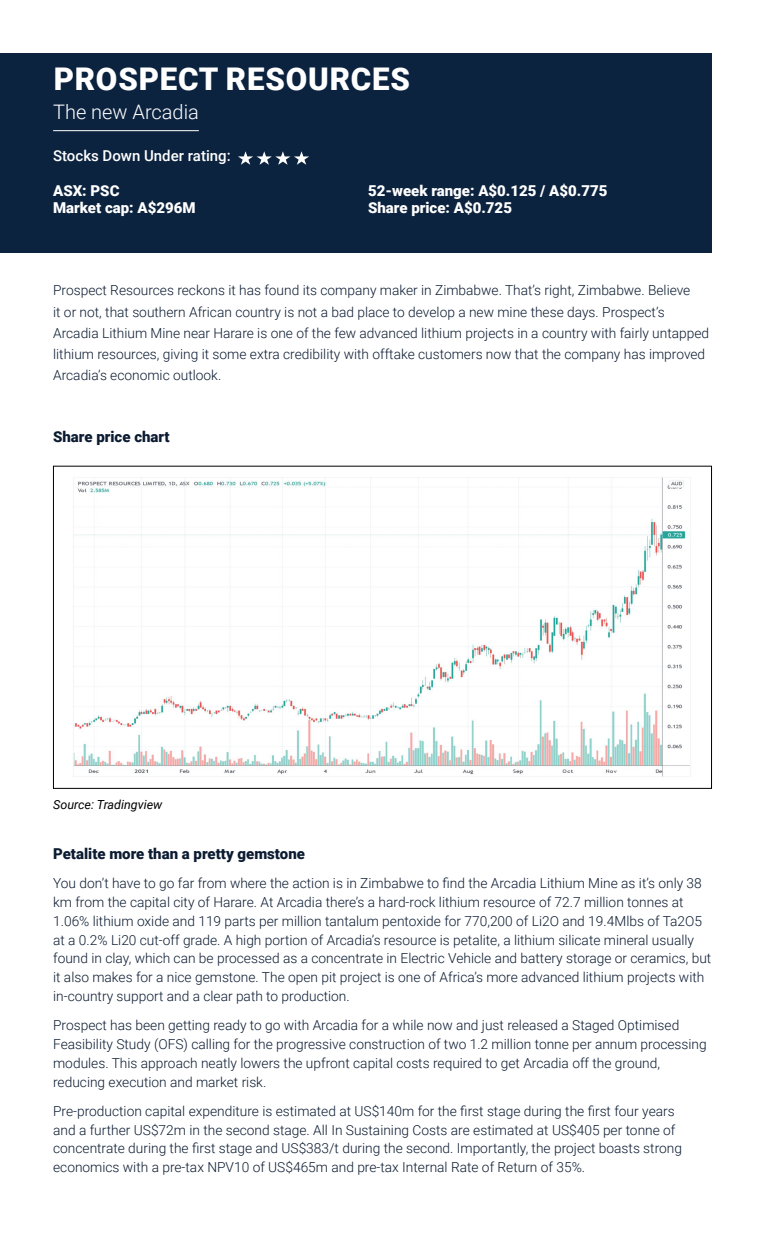
<style>
.page{position:relative;width:765px;height:1260px;background:#fff}
.page>*{position:absolute;margin:0;border:0;box-sizing:border-box;transform-origin:0 0}
.t1{font:900 31.25px "Roboto";letter-spacing:.025em;color:#fff}
.t2{font:300 20px "Roboto";color:#fff}
.t3{font:900 15px "Roboto";color:#fff}
.t4{font:900 15px "Roboto";color:#0b1b31}
.t5{font:500 15px "Roboto";color:#fff}
.t6{font:300 13.75px/18.8px "Roboto";color:#0b1b31}
.t7{font:italic 12.5px "Roboto";color:#000}
</style>
<div class="page">
<div style="left:0;top:53px;width:712px;height:200px;background:#0c233f"></div>
<hr style="left:53px;top:130px;width:146px;height:1px;background:#fff">
<svg style="left:238px;top:151px;width:71px;height:14px"></svg>
<img style="left:73px;top:477px;width:618px;height:300px">
<h1 class="t1" style="left:54px;top:57px;width:358px">PROSPECT RESOURCES</h1>
<h2 class="t2" style="left:53px;top:97px;width:147px">The new Arcadia</h2>
<p class="t5" style="left:53px;top:146px;width:179px">Stocks Down Under rating:</p>
<p class="t3" style="left:53px;top:180px;width:68px">ASX: PSC</p>
<p class="t3" style="left:368px;top:180px;width:241px">52-week range: A$0.125 / A$0.775</p>
<p class="t3" style="left:53px;top:197px;width:144px">Market cap: A$296M</p>
<p class="t3" style="left:368px;top:197px;width:145px">Share price: A$0.725</p>
<p class="t6" style="left:53px;top:279px;width:658px;line-height:21.2px">Prospect Resources reckons it has found its company maker in Zimbabwe. That’s right, Zimbabwe. Believe<br>it or not, that southern African country is not a bad place to develop a new mine these days. Prospect’s Arcadia Lithium Mine near Harare is one of the few advanced lithium projects in a country with fairly untapped lithium resources, giving it some extra credibility with offtake customers now that the company has improved Arcadia’s economic outlook.</p>
<p class="t4" style="left:53px;top:426px;width:118px">Share price chart</p>
<p class="t7" style="left:53px;top:796px;width:111px">Source: Tradingview</p>
<p class="t4" style="left:53px;top:843px;width:253px">Petalite more than a pretty gemstone</p>
<p class="t6" style="left:53px;top:874px;width:660px">You don’t have to go far from where the action is in Zimbabwe to find the Arcadia Lithium Mine as it’s only 38 km from the capital city of Harare. At Arcadia there’s a hard-rock lithium resource of 72.7 million tonnes at 1.06% lithium oxide and 119 parts per million tantalum pentoxide for 770,200 of Li2O and 19.4Mlbs of Ta2O5 at a 0.2% Li20 cut-off grade. A high portion of Arcadia’s resource is petalite, a lithium silicate mineral usually found in clay, which can be processed as a concentrate in Electric Vehicle and battery storage or ceramics, but it also makes for a nice gemstone. The open pit project is one of Africa’s more advanced lithium projects with in-country support and a clear path to production.</p>
<p class="t6" style="left:53px;top:1015px;width:655px">Prospect has been getting ready to go with Arcadia for a while now and just released a Staged Optimised Feasibility Study (OFS) calling for the progressive construction of two 1.2 million tonne per annum processing modules. This approach neatly lowers the upfront capital costs required to get Arcadia off the ground, reducing execution and market risk.</p>
<p class="t6" style="left:53px;top:1101px;width:630px">Pre-production capital expenditure is estimated at US$140m for the first stage during the first four years and a further US$72m in the second stage. All In Sustaining Costs are estimated at US$405 per tonne of concentrate during the first stage and US$383/t during the second. Importantly, the project boasts strong economics with a pre-tax NPV10 of US$465m and pre-tax Internal Rate of Return of 35%.</p>
</div>
